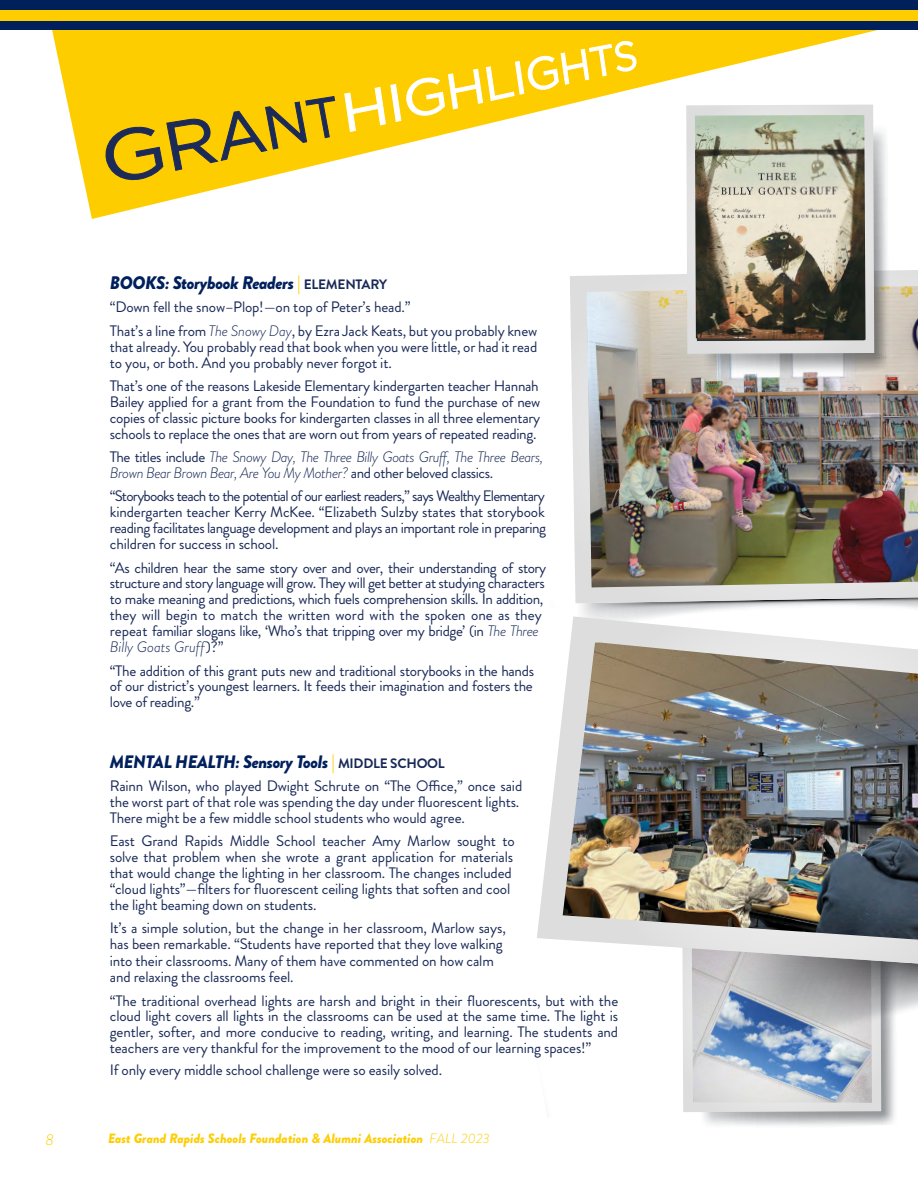
<style>
.page{position:relative;width:918px;height:1188px;background:#fff}
.page>*{position:absolute;margin:0;border:0;box-sizing:border-box;transform-origin:0 0}
.t1{font:italic 900 18.15px "Brandon Grotesque";letter-spacing:-.025em;color:#00205c}
.t2{font:italic 900 18px "Brandon Grotesque";letter-spacing:-.025em;color:#00205c}
.t3{font:italic 300 15.75px "Brandon Grotesque";color:#fecd00}
.t4{font:15.15px/15.9px "Brandon Grotesque";letter-spacing:-.01em;color:#192957}
.t5{font:15.15px/15.9px "Brandon Grotesque";letter-spacing:-.03em;color:#192957}
.t6{font:italic 300 15.15px/15.9px "Brandon Grotesque";letter-spacing:-.03em;color:#192957}
.t7{font:italic 900 13.5px "Brandon Grotesque";color:#fecd00}
.s1{font-weight:400;font-style:normal;font-size:18px;color:#ffcd00}
.s2{font-weight:700;font-style:normal;font-size:13.65px;color:#192957}
.s3{font-weight:300;font-style:italic}
.s4{font-weight:400;font-style:normal}
.s5{font-weight:400;font-style:normal;color:#ffcd00}
.s6{font-weight:300}
</style>
<div class="page">
<svg style="left:576px;top:603px;width:342px;height:13px"></svg>
<svg style="left:570px;top:270px;width:348px;height:333px"></svg>
<img style="left:586px;top:286px;width:332px;height:301px">
<svg style="left:682px;top:971px;width:236px;height:155px"></svg>
<svg style="left:537px;top:616px;width:381px;height:355px"></svg>
<img style="left:563px;top:643px;width:355px;height:297px">
<svg style="left:52px;top:30px;width:826px;height:189px"></svg>
<svg style="left:103px;top:95px;width:233px;height:88px"></svg>
<svg style="left:344px;top:40px;width:293px;height:92px"></svg>
<div style="left:0;top:0;width:918px;height:10px;background:#00205c"></div>
<div style="left:0;top:20px;width:918px;height:10px;background:#00205c"></div>
<div style="left:0;top:10px;width:918px;height:11px;background:#fecd00"></div>
<svg style="left:702px;top:125px;width:188px;height:250px"></svg>
<svg style="left:686px;top:105px;width:188px;height:249px"></svg>
<img style="left:695px;top:115px;width:171px;height:225px">
<p class="t1" style="left:110px;top:270px;width:279px">BOOKS: Storybook Readers <span class="s1">|</span> <span class="s2">ELEMENTARY</span></p>
<p class="t4" style="left:110px;top:296px;width:429px;line-height:23.4px">“Down fell the snow–Plop!—on top of Peter’s head.”<br>That’s a line from <span class="s3">The Snowy Day</span>, by Ezra Jack Keats, but you probably knew</p>
<p class="t4" style="left:110px;top:339px;width:429px">that already. You probably read that book when you were little, or had it read to you, or both. And you probably never forgot it.</p>
<p class="t4" style="left:110px;top:378px;width:432px;text-align:justify">That’s one of the reasons Lakeside Elementary kindergarten teacher Hannah Bailey applied for a grant from the Foundation to fund the purchase of new copies of classic picture books for kindergarten classes in all three elementary schools to replace the ones that are worn out from years of repeated reading.</p>
<p class="t6" style="left:110px;top:449px;width:435px"><span class="s4">The titles include</span> The Snowy Day, The Three Billy Goats Gruff, The Three Bears,<br>Brown Bear Brown Bear, Are You My Mother? <span class="s4">and other beloved classics.</span></p>
<p class="t4" style="left:110px;top:489px;width:438px;text-align:justify">“Storybooks teach to the potential of our earliest readers,” says Wealthy Elementary kindergarten teacher Kerry McKee. “Elizabeth Sulzby states that storybook reading facilitates language development and plays an important role in preparing children for success in school.</p>
<p class="t5" style="left:110px;top:560px;width:438px">“As children hear the same story over and over, their understanding of story structure and story language will grow. They will get better at studying characters to make meaning and predictions, which fuels comprehension skills. In addition, they will begin to match the written word with the spoken one as they repeat familiar slogans like, ‘Who’s that tripping over my bridge’ (in <span class="s3">The Three Billy Goats Gruff</span>)?”</p>
<p class="t4" style="left:110px;top:663px;width:426px;text-align:justify">“The addition of this grant puts new and traditional storybooks in the hands of our district’s youngest learners. It feeds their imagination and fosters the love of reading.”</p>
<p class="t2" style="left:110px;top:748px;width:337px">MENTAL HEALTH: Sensory Tools <span class="s5">|</span> <span class="s2">MIDDLE SCHOOL</span></p>
<p class="t4" style="left:110px;top:778px;width:414px">Rainn Wilson, who played Dwight Schrute on “The Office,” once said the worst part of that role was spending the day under fluorescent lights.<br>There might be a few middle school students who would agree.</p>
<p class="t4" style="left:110px;top:833px;width:407px">East Grand Rapids Middle School teacher Amy Marlow sought to solve that problem when she wrote a grant application for materials that would change the lighting in her classroom. The changes included “cloud lights”—filters for fluorescent ceiling lights that soften and cool the light beaming down on students.</p>
<p class="t4" style="left:110px;top:920px;width:398px;line-height:16.4px">It’s a simple solution, but the change in her classroom, Marlow says, has been remarkable. “Students have reported that they love walking into their classrooms. Many of them have commented on how calm and relaxing the classrooms feel.</p>
<p class="t4" style="left:110px;top:993px;width:510px;text-align:justify">“The traditional overhead lights are harsh and bright in their fluorescents, but with the cloud light covers all lights in the classrooms can be used at the same time. The light is gentler, softer, and more conducive to reading, writing, and learning. The students and teachers are very thankful for the improvement to the mood of our learning spaces!”</p>
<p class="t4" style="left:110px;top:1062px;width:334px">If only every middle school challenge were so easily solved.</p>
<p class="t3" style="left:46px;top:1129px;width:10px">8</p>
<p class="t7" style="left:108px;top:1129px;width:383px">East Grand Rapids Schools Foundation &amp; Alumni Association <span class="s6">FALL 2023</span></p>
</div>
